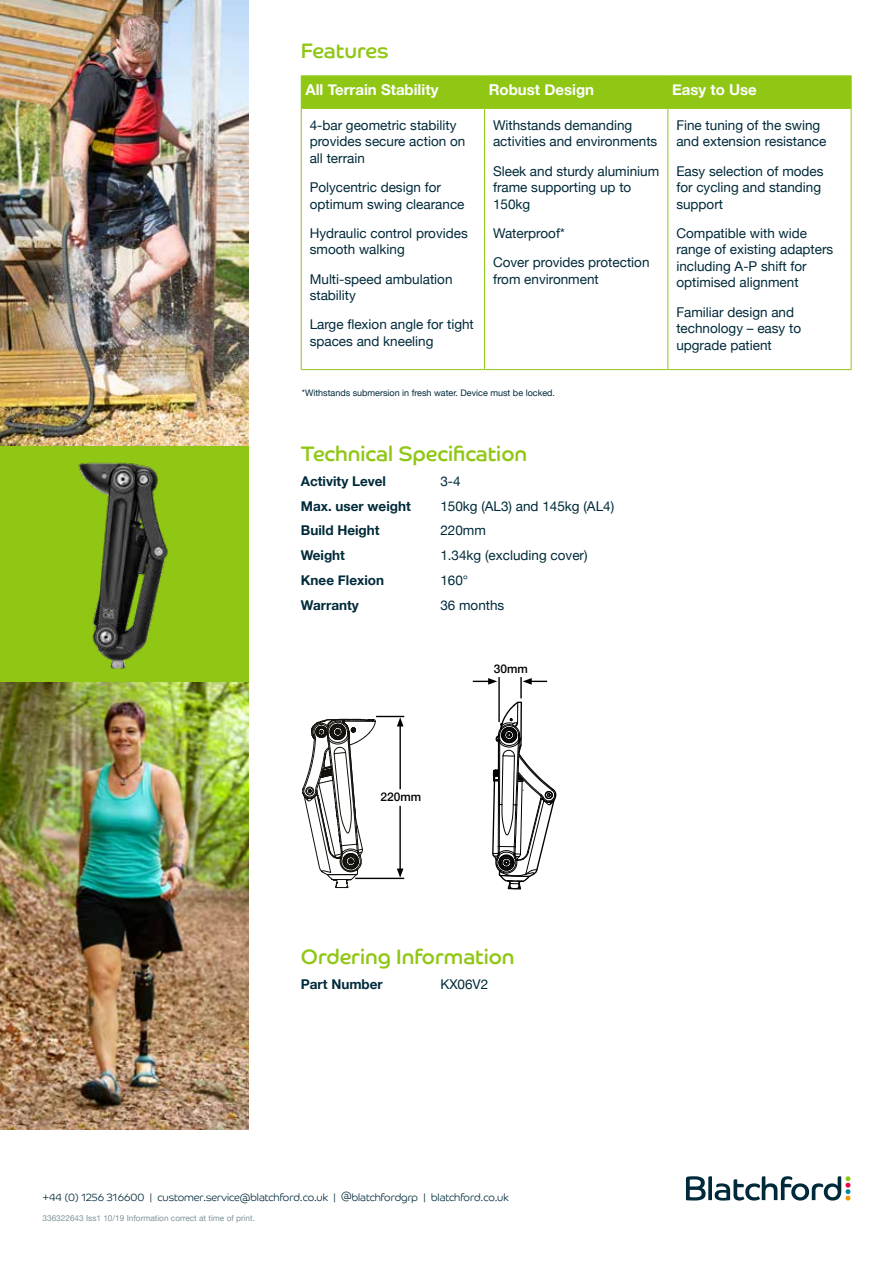
<style>
.page{position:relative;width:893px;height:1263px;background:#fff}
.page>*{position:absolute;margin:0;border:0;box-sizing:border-box;transform-origin:0 0}
.t1{font:21px "Co Headline";color:#90c715}
.t2{font:700 15px "Helvetica Neue";color:#fff}
.t3{font:13.5px/16.5px "Helvetica Neue";color:#002a3a}
.t4{font:700 13.5px "Helvetica Neue";color:#002a3a}
.t5{font:500 12px "Helvetica Neue";color:#000}
.t6{font:300 10.5px "Co Headline";color:#002a3a}
.t7{font:9px "Helvetica Neue";color:#002a3a}
.t8{font:8.25px "Helvetica Neue";color:#80949d}
</style>
<div class="page">
<svg style="left:686px;top:1176px;width:164px;height:24px"></svg>
<hr style="left:484px;top:75px;width:184px;height:1px;background:#90c715">
<hr style="left:668px;top:75px;width:183px;height:1px;background:#90c715">
<hr style="left:851px;top:76px;width:1px;height:32px;background:#90c715">
<hr style="left:851px;top:109px;width:1px;height:260px;background:#90c715">
<img style="left:0;top:0;width:170px;height:446px">
<div style="left:0;top:446px;width:249px;height:236px;background:#90c715"></div>
<img style="left:78px;top:462px;width:90px;height:207px">
<img style="left:0;top:682px;width:182px;height:447px">
<img style="left:170px;top:0;width:12px;height:836px">
<img style="left:182px;top:0;width:347px;height:1130px">
<svg style="left:259px;top:76px;width:592px;height:934px"></svg>
<h1 class="t1" style="left:301px;top:38px;width:89px">Features</h1>
<p class="t2" style="left:305px;top:78px;width:134px">All Terrain Stability</p>
<p class="t2" style="left:489px;top:78px;width:107px">Robust Design</p>
<p class="t2" style="left:672px;top:78px;width:86px">Easy to Use</p>
<p class="t3" style="left:310px;top:118px;width:157px">4-bar geometric stability provides secure action on all terrain</p>
<p class="t3" style="left:310px;top:180px;width:156px">Polycentric design for optimum swing clearance</p>
<p class="t3" style="left:310px;top:226px;width:160px">Hydraulic control provides smooth walking</p>
<p class="t3" style="left:310px;top:271px;width:144px">Multi-speed ambulation stability</p>
<p class="t3" style="left:310px;top:317px;width:166px">Large flexion angle for tight spaces and kneeling</p>
<p class="t3" style="left:676px;top:117px;width:152px">Fine tuning of the swing and extension resistance</p>
<p class="t3" style="left:676px;top:163px;width:149px">Easy selection of modes for cycling and standing support</p>
<p class="t3" style="left:676px;top:225px;width:159px">Compatible with wide range of existing adapters including A-P shift for optimised alignment</p>
<p class="t3" style="left:676px;top:304px;width:126px">Familiar design and technology – easy to upgrade patient</p>
<p class="t3" style="left:493px;top:117px;width:166px">Withstands demanding activities and environments</p>
<p class="t3" style="left:493px;top:163px;width:168px">Sleek and sturdy aluminium frame supporting up to<br>150kg</p>
<p class="t3" style="left:493px;top:219px;width:158px;line-height:29.2px">Waterproof*<br>Cover provides protection</p>
<p class="t3" style="left:493px;top:271px;width:107px">from environment</p>
<p class="t7" style="left:302px;top:386px;width:255px">*Withstands submersion in fresh water. Device must be locked.</p>
<h1 class="t1" style="left:301px;top:442px;width:228px">Technical Specification</h1>
<p class="t4" style="left:301px;top:471px;width:87px">Activity Level</p>
<p class="t3" style="left:440px;top:474px;width:22px">3-4</p>
<p class="t4" style="left:301px;top:495px;width:111px">Max. user weight</p>
<p class="t3" style="left:440px;top:498px;width:175px">150kg (AL3) and 145kg (AL4)</p>
<p class="t4" style="left:301px;top:520px;width:80px">Build Height</p>
<p class="t3" style="left:440px;top:523px;width:47px">220mm</p>
<p class="t4" style="left:301px;top:545px;width:46px">Weight</p>
<p class="t3" style="left:440px;top:548px;width:149px">1.34kg (excluding cover)</p>
<p class="t4" style="left:301px;top:569px;width:85px">Knee Flexion</p>
<p class="t3" style="left:440px;top:572px;width:29px">160°</p>
<p class="t4" style="left:301px;top:594px;width:60px">Warranty</p>
<p class="t3" style="left:440px;top:597px;width:66px">36 months</p>
<p class="t5" style="left:381px;top:787px;width:42px">220mm</p>
<p class="t5" style="left:494px;top:659px;width:36px">30mm</p>
<h1 class="t1" style="left:301px;top:945px;width:215px">Ordering Information</h1>
<p class="t4" style="left:301px;top:974px;width:83px">Part Number</p>
<p class="t3" style="left:440px;top:977px;width:50px">KX06V2</p>
<p class="t6" style="left:43px;top:1191px;width:468px">+44 (0) 1256 316600 | customer.service@blatchford.co.uk | @blatchfordgrp | blatchford.co.uk</p>
<p class="t8" style="left:43px;top:1212px;width:214px">336322643 Iss1 10/19 Information correct at time of print.</p>
</div>
